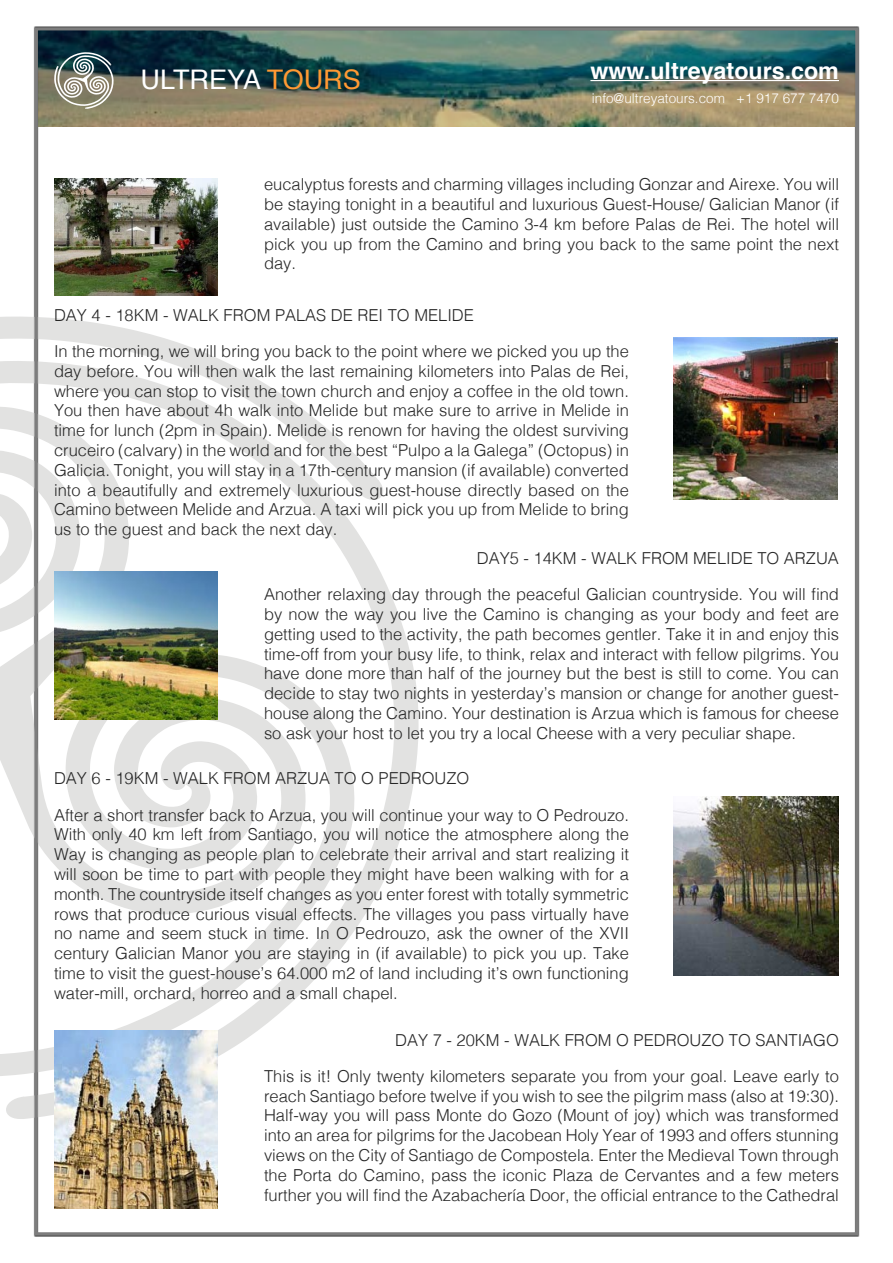
<style>
.page{position:relative;width:893px;height:1263px;background:#fff}
.page>*{position:absolute;margin:0;border:0;box-sizing:border-box;transform-origin:0 0}
.t1{font:27px "Helvetica";color:#fff}
.t2{font:700 23.25px "Helvetica";color:#fff}
.day_body_left{font:300 16.5px/19.8px "Helvetica";color:#262626;text-align:justify}
.day_body_right{font:300 16.5px/19.8px "Helvetica";color:#262626;text-align:justify}
.day_title_lef{font:300 16.5px "Helvetica";color:#262626}
.Day_Title_right{font:300 16.5px "Helvetica";color:#262626}
.t3{font:300 13.5px "Helvetica";color:#fff}
.s1{color:#f93}
</style>
<div class="page">
<svg style="left:0;top:361px;width:33px;height:758px"></svg>
<div style="left:33px;top:26px;width:827px;height:1211px;background:#000;opacity:.5"></div>
<img style="left:674px;top:797px;width:165px;height:178px">
<img style="left:674px;top:338px;width:163px;height:161px">
<img style="left:54px;top:571px;width:164px;height:148px">
<img style="left:54px;top:1030px;width:164px;height:179px">
<img style="left:54px;top:178px;width:164px;height:117px">
<h1 class="t1" style="left:141px;top:59px;width:222px">ULTREYA <span class="s1">TOURS</span></h1>
<h2 class="t2" style="left:590px;top:52px;width:250px">www.ultreyatours.com</h2>
<p class="t3" style="left:592px;top:86px;width:249px">info@ultreyatours.com +1 917 677 7470</p>
<p class="day_body_right" style="left:264px;top:173px;width:576px">eucalyptus forests and charming villages including Gonzar and Airexe. You will be staying tonight in a beautiful and luxurious Guest-House/ Galician Manor (if available) just outside the Camino 3-4 km before Palas de Rei. The hotel will pick you up from the Camino and bring you back to the same point the next day.</p>
<p class="day_title_lef" style="left:54px;top:301px;width:421px">DAY 4 - 18KM - WALK FROM PALAS DE REI TO MELIDE</p>
<p class="day_body_left" style="left:54px;top:340px;width:576px">In the morning, we will bring you back to the point where we picked you up the day before. You will then walk the last remaining kilometers into Palas de Rei, where you can stop to visit the town church and enjoy a coffee in the old town.<br>You then have about 4h walk into Melide but make sure to arrive in Melide in time for lunch (2pm in Spain). Melide is renown for having the oldest surviving cruceiro (calvary) in the world and for the best “Pulpo a la Galega” (Octopus) in Galicia. Tonight, you will stay in a 17th-century mansion (if available) converted into a beautifully and extremely luxurious guest-house directly based on the Camino between Melide and Arzua. A taxi will pick you up from Melide to bring us to the guest and back the next day.</p>
<p class="Day_Title_right" style="left:477px;top:544px;width:364px">DAY5 - 14KM - WALK FROM MELIDE TO ARZUA</p>
<p class="day_body_right" style="left:264px;top:583px;width:576px">Another relaxing day through the peaceful Galician countryside. You will find by now the way you live the Camino is changing as your body and feet are getting used to the activity, the path becomes gentler. Take it in and enjoy this time-off from your busy life, to think, relax and interact with fellow pilgrims. You have done more than half of the journey but the best is still to come. You can decide to stay two nights in yesterday’s mansion or change for another guest&shy;house along the Camino. Your destination is Arzua which is famous for cheese so ask your host to let you try a local Cheese with a very peculiar shape.</p>
<p class="day_title_lef" style="left:54px;top:764px;width:417px">DAY 6 - 19KM - WALK FROM ARZUA TO O PEDROUZO</p>
<p class="day_body_left" style="left:54px;top:803px;width:576px">After a short transfer back to Arzua, you will continue your way to O Pedrouzo.<br>With only 40 km left from Santiago, you will notice the atmosphere along the Way is changing as people plan to celebrate their arrival and start realizing it will soon be time to part with people they might have been walking with for a month. The countryside itself changes as you enter forest with totally symmetric rows that produce curious visual effects. The villages you pass virtually have no name and seem stuck in time. In O Pedrouzo, ask the owner of the XVII century Galician Manor you are staying in (if available) to pick you up. Take time to visit the guest-house’s 64.000 m2 of land including it’s own functioning water-mill, orchard, horreo and a small chapel.</p>
<p class="Day_Title_right" style="left:395px;top:1026px;width:445px">DAY 7 - 20KM - WALK FROM O PEDROUZO TO SANTIAGO</p>
<p class="day_body_right" style="left:264px;top:1065px;width:576px">This is it! Only twenty kilometers separate you from your goal. Leave early to reach Santiago before twelve if you wish to see the pilgrim mass (also at 19:30).<br>Half-way you will pass Monte do Gozo (Mount of joy) which was transformed into an area for pilgrims for the Jacobean Holy Year of 1993 and offers stunning views on the City of Santiago de Compostela. Enter the Medieval Town through the Porta do Camino, pass the iconic Plaza de Cervantes and a few meters further you will find the Azabachería Door, the official entrance to the Cathedral</p>
</div>
